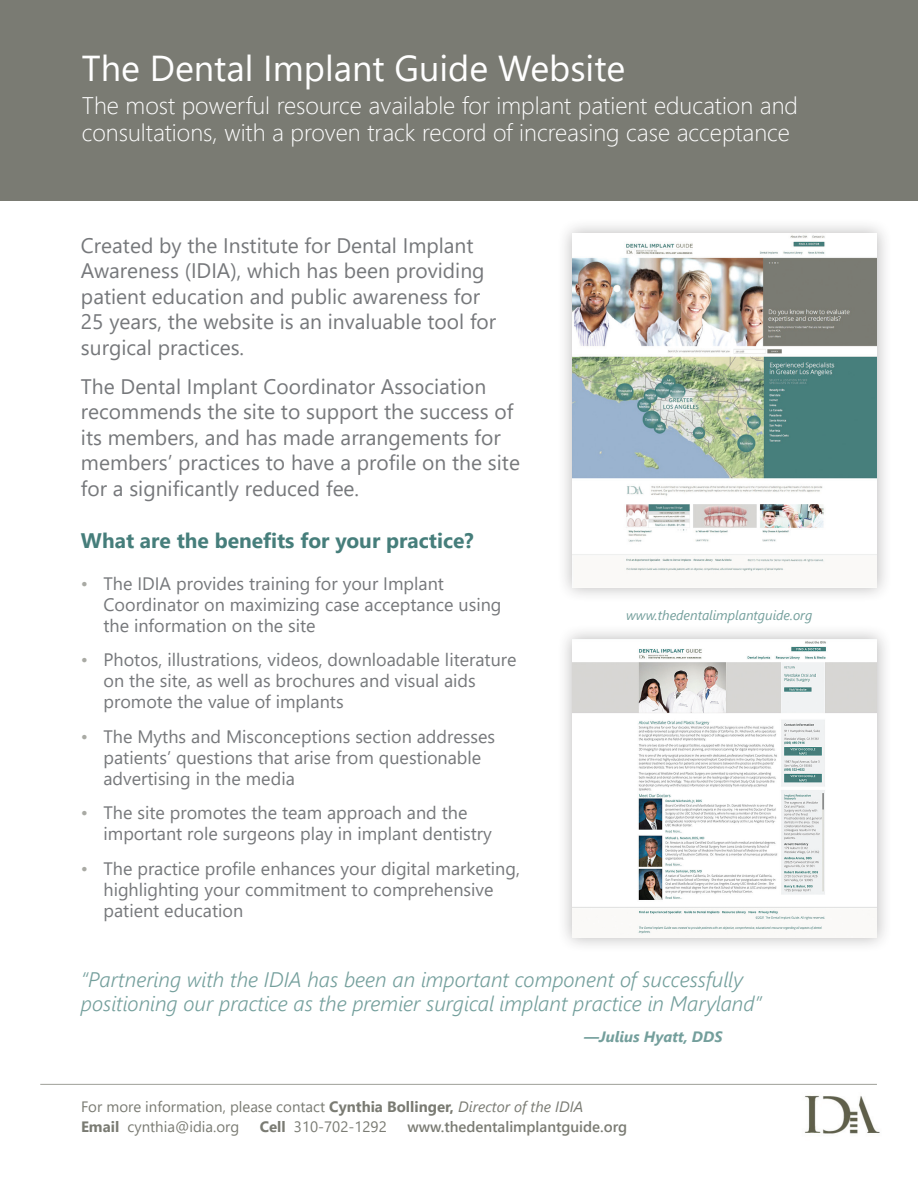
<style>
.page{position:relative;width:918px;height:1188px;background:#fff}
.page>*{position:absolute;margin:0;border:0;box-sizing:border-box;transform-origin:0 0}
.t1{font:36px "Segoe UI";color:#fff}
.t2{font:300 24px/27px "Segoe UI";color:#fff}
.t3{font:21px/25.5px "Segoe UI";color:#76787b}
.t4{font:italic 300 21px/24px "Segoe UI";color:#749f9c}
.t5{font:700 21px "Segoe UI";color:#467e7b}
.t6{font:18px/21px "Segoe UI";color:#76787b}
.t7{font:15px/19.5px "Segoe UI";color:#7a7b73}
.t8{font:600 15px "Segoe UI";color:#7a7b73}
.t9{font:italic 700 15px "Segoe UI";color:#749f9c}
.t10{font:italic 13.5px "Segoe UI";color:#749f9c}
.s1{color:#a9aaa4}
.s2{font-weight:700}
.s3{font-style:italic}
</style>
<div class="page">
<div style="left:0;top:0;width:918px;height:201px;background:#7a7b73"></div>
<img style="left:804px;top:1095px;width:76px;height:39px">
<div style="left:557px;top:218px;width:335px;height:384px;background:#231f20;opacity:.31"></div>
<img style="left:572px;top:233px;width:305px;height:355px">
<hr style="left:40px;top:1084px;width:837px;height:1px;background:#a9aaa4">
<div style="left:557px;top:624px;width:335px;height:329px;background:#231f20;opacity:.31"></div>
<img style="left:572px;top:639px;width:305px;height:299px">
<h1 class="t1" style="left:82px;top:34px;width:545px">The Dental Implant Guide Website</h1>
<h2 class="t2" style="left:82px;top:90px;width:718px">The most powerful resource available for implant patient education and consultations, with a proven track record of increasing case acceptance</h2>
<p class="t3" style="left:81px;top:231px;width:417px">Created by the Institute for Dental Implant Awareness (IDIA), which has been providing patient education and public awareness for 25 years, the website is an invaluable tool for surgical practices.</p>
<p class="t3" style="left:81px;top:372px;width:441px">The Dental Implant Coordinator Association recommends the site to support the success of its members, and has made arrangements for members’ practices to have a profile on the site for a significantly reduced fee.</p>
<p class="t5" style="left:81px;top:521px;width:394px">What are the benefits for your practice?</p>
<p class="t6" style="left:103px;top:571px;width:399px;text-indent:-22px"><span class="s1">•</span> The IDIA provides training for your Implant<br>Coordinator on maximizing case acceptance using the information on the site</p>
<p class="t6" style="left:103px;top:648px;width:415px;text-indent:-22px"><span class="s1">•</span> Photos, illustrations, videos, downloadable literature on the site, as well as brochures and visual aids promote the value of implants</p>
<p class="t6" style="left:103px;top:724px;width:393px;text-indent:-22px"><span class="s1">•</span> The Myths and Misconceptions section addresses patients’ questions that arise from questionable advertising in the media</p>
<p class="t6" style="left:103px;top:801px;width:390px;text-indent:-22px"><span class="s1">•</span> The site promotes the team approach and the important role surgeons play in implant dentistry</p>
<p class="t6" style="left:103px;top:856px;width:418px;text-indent:-22px"><span class="s1">•</span> The practice profile enhances your digital marketing, highlighting your commitment to comprehensive patient education</p>
<p class="t10" style="left:626px;top:603px;width:188px">www.thedentalimplantguide.org</p>
<p class="t4" style="left:81px;top:964px;width:682px">“Partnering with the IDIA has been an important component of successfully positioning our practice as the premier surgical implant practice in Maryland”</p>
<p class="t9" style="left:584px;top:1023px;width:140px">—Julius Hyatt, DDS</p>
<p class="t7" style="left:81px;top:1096px;width:504px">For more information, please contact <span class="s2">Cynthia Bollinger,</span> <span class="s3">Director of the IDIA<br></span><span class="s2">Email</span> cynthia@idia.org</p>
<p class="t7" style="left:260px;top:1115px;width:129px"><span class="s2">Cell</span> 310-702-1292</p>
<p class="t8" style="left:407px;top:1112px;width:221px">www.thedentalimplantguide.org</p>
</div>
